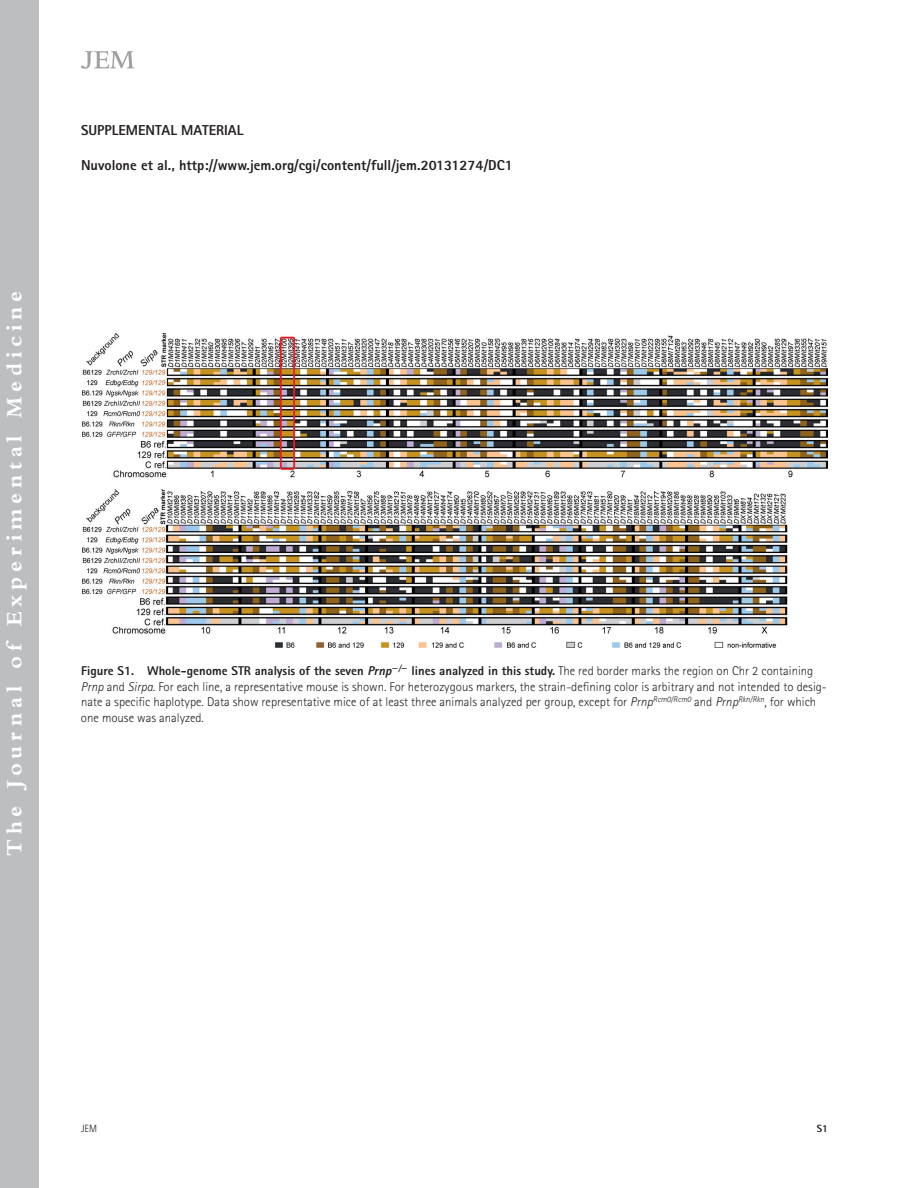
<style>
.page{position:relative;width:918px;height:1188px;background:#fff}
.page>*{position:absolute;margin:0;border:0;box-sizing:border-box;transform-origin:0 0}
.t1{font:700 22.8px "Bembo Std";letter-spacing:.21em;color:#fff}
.t2{font:800 14.4px "Rotis Sans Serif Std";color:#231f20}
.t3{font:300 12.75px/15.8px "Rotis Sans Serif Std";color:#231f20}
.t4{font:300 10.5px "Rotis Sans Serif Std";color:#231f20}
.t5{font:800 10.5px "Rotis Sans Serif Std";color:#231f20}
.s1{font-weight:800}
.s2{font-weight:800;font-style:italic}
.s3{font-style:italic}
</style>
<div class="page">
<svg style="left:81px;top:51px;width:53px;height:18px"></svg>
<div style="left:0;top:0;width:39px;height:1188px;background:#bcbec0"></div>
<img style="left:82px;top:333px;width:746px;height:314px">
<h1 class="t1" style="left:5px;top:856px;width:567px;rotate:-90deg">The Journal of Experimental Medicine</h1>
<p class="t2" style="left:81px;top:125px;width:164px">SUPPLEMENTAL MATERIAL</p>
<p class="t2" style="left:81px;top:160px;width:433px">Nuvolone et al., http://www.jem.org/cgi/content/full/jem.20131274/DC1</p>
<p class="t3" style="left:81px;top:664px;width:747px"><span class="s1">Figure S1. Whole-genome STR analysis of the seven</span> <span class="s2">Prnp</span> <sup>-</sup><sup>/</sup> <sup>-</sup> <span class="s1">lines analyzed in this study.</span> The red border marks the region on Chr 2 containing <span class="s3">Prnp</span> and <span class="s3">Sirpa</span> . For each line, a representative mouse is shown. For heterozygous markers, the strain-defining color is arbitrary and not intended to desig&shy;nate a specific haplotype. Data show representative mice of at least three animals analyzed per group, except for <span class="s3">Prnp</span> <sup>Rcm0/Rcm0</sup> and <span class="s3">Prnp</span> <sup>Rkn/Rkn</sup> , for which one mouse was analyzed.</p>
<p class="t4" style="left:81px;top:1125px;width:18px">JEM</p>
<p class="t5" style="left:817px;top:1125px;width:13px">S1</p>
</div>
